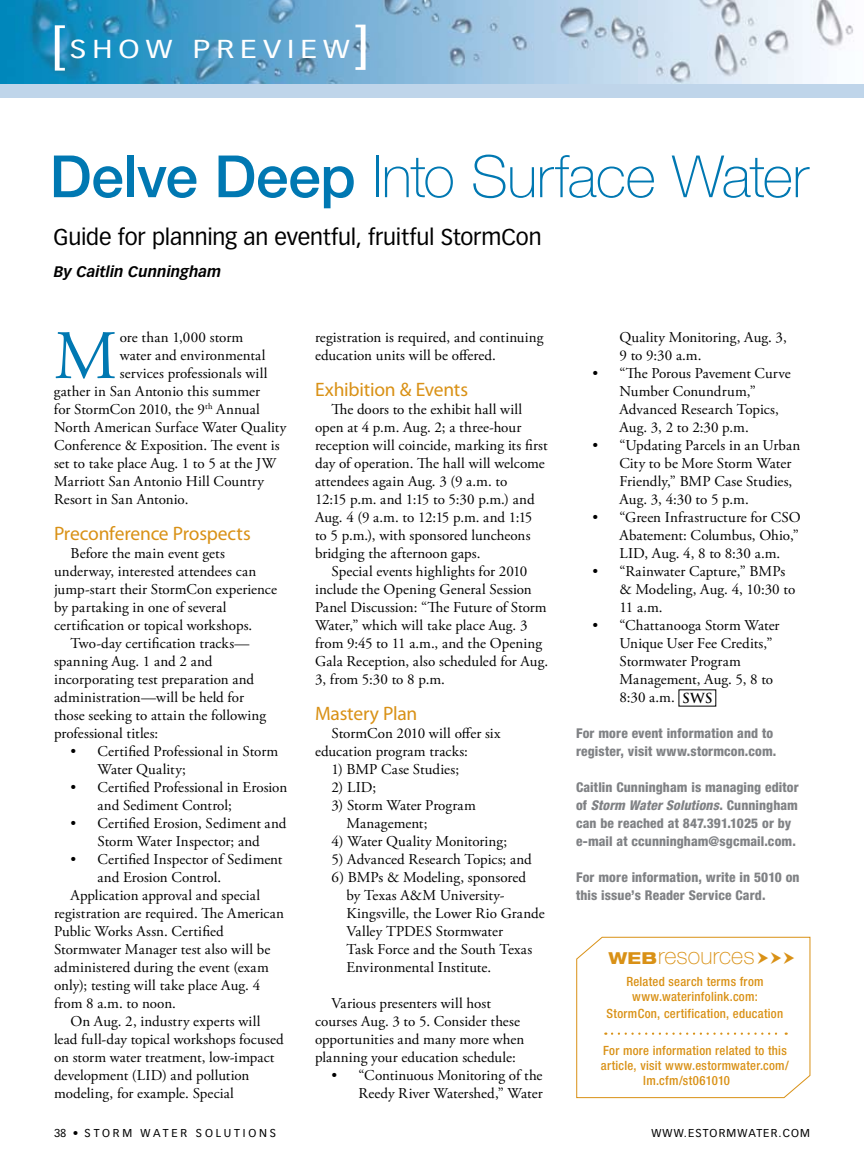
<style>
.page{position:relative;width:864px;height:1161px;background:#fff}
.page>*{position:absolute;margin:0;border:0;box-sizing:border-box;transform-origin:0 0}
.t1{font:69.3px "Adobe Garamond Pro";color:#0078b2}
.t2{font:100 58.35px "Helvetica Neue LT Std";letter-spacing:-.015em;color:#0078b2}
.t3{font:25.5px "Vectora LT Std";color:#fff;scale:1.18 1}
.t4{font:100 23.25px "Helvetica Neue LT Std";letter-spacing:.005em;color:#d99116}
.t5{font:22.5px "Vectora LT Std";letter-spacing:-.01em;color:#000}
.t6{font:19.5px "Myriad Pro";letter-spacing:-.01em;color:#d99116}
.t7{font:15px/18px "Adobe Garamond Pro";letter-spacing:.005em;color:#000}
.t8{font:italic 700 15px "Vectora LT Std";color:#000}
.t9{font:800 condensed 13.5px/18px "Helvetica Neue LT Std";letter-spacing:.01em;color:#808285}
.t10{font:500 condensed 12.75px/15px "Helvetica Neue LT Std";letter-spacing:.02em;color:#d99116;text-align:center}
.t11{font:11.25px "Vectora LT Std";letter-spacing:.25em;color:#000}
.s1{font-size:51px}
.s2{font-weight:500}
.s3{font-family:"Trajan Pro";font-weight:700;font-size:13.5px}
.s4{font-style:italic}
.s5{font-weight:800;font-stretch:expanded;font-size:16.5px}
</style>
<div class="page">
<div style="left:0;top:0;width:864px;height:97px;background:#bfd5ea"></div>
<img style="left:0;top:0;width:864px;height:84px">
<svg style="left:576px;top:937px;width:235px;height:161px"></svg>
<h3 class="t3" style="left:51px;top:34px;width:81px"><span class="s1">[</span>SHOW</h3>
<h3 class="t3" style="left:193px;top:34px;width:151px">PRE VIEW<span class="s1">]</span></h3>
<h2 class="t2" style="left:50px;top:143px;width:761px"><span class="s2">Delve Deep</span> Into Surface Water</h2>
<h3 class="t5" style="left:54px;top:223px;width:490px">GUIDE FOR PLANNING AN EVENTFUL, FRUITFUL STORMCON</h3>
<p class="t8" style="left:54px;top:263px;width:169px">By Caitlin Cunningham</p>
<h1 class="t1" style="left:54px;top:314px;width:65px">M</h1>
<p class="t7" style="left:120px;top:329px;width:125px">ore than 1,000 storm</p>
<p class="t7" style="left:120px;top:347px;width:147px">water and environmental</p>
<p class="t7" style="left:120px;top:365px;width:149px">services professionals will</p>
<p class="t7" style="left:54px;top:383px;width:208px">gather in San Antonio this summer</p>
<p class="t7" style="left:54px;top:401px;width:208px">for StormCon 2010, the 9<sup>th</sup> Annual</p>
<p class="t7" style="left:54px;top:419px;width:234px">North American Surface Water Quality</p>
<p class="t7" style="left:54px;top:437px;width:227px">Conference &amp; Exposition. The event is</p>
<p class="t7" style="left:54px;top:455px;width:224px">set to take place Aug. 1 to 5 at the JW</p>
<p class="t7" style="left:54px;top:473px;width:212px">Marriott San Antonio Hill Country</p>
<p class="t7" style="left:54px;top:491px;width:136px">Resort in San Antonio.</p>
<h3 class="t6" style="left:54px;top:523px;width:198px">Preconference Prospects</h3>
<p class="t7" style="left:70px;top:545px;width:156px">Before the main event gets</p>
<p class="t7" style="left:54px;top:563px;width:204px">underway, interested attendees can</p>
<p class="t7" style="left:54px;top:581px;width:225px">jump-start their StormCon experience</p>
<p class="t7" style="left:54px;top:599px;width:174px">by partaking in one of several</p>
<p class="t7" style="left:54px;top:617px;width:200px">certification or topical workshops.</p>
<p class="t7" style="left:70px;top:635px;width:181px">Two-day certification tracks—</p>
<p class="t7" style="left:54px;top:653px;width:160px">spanning Aug. 1 and 2 and</p>
<p class="t7" style="left:54px;top:671px;width:202px">incorporating test preparation and</p>
<p class="t7" style="left:54px;top:689px;width:192px">administration—will be held for</p>
<p class="t7" style="left:54px;top:707px;width:214px">those seeking to attain the following</p>
<p class="t7" style="left:54px;top:725px;width:106px">professional titles:</p>
<p class="t7" style="left:98px;top:743px;width:182px;text-indent:-27px">• Certified Professional in Storm<br>Water Quality;</p>
<p class="t7" style="left:98px;top:779px;width:191px;text-indent:-27px">• Certified Professional in Erosion and Sediment Control;</p>
<p class="t7" style="left:70px;top:815px;width:217px;text-align:center">• Certified Erosion, Sediment and<br>Storm Water Inspector; and</p>
<p class="t7" style="left:70px;top:851px;width:214px">• Certified Inspector of Sediment</p>
<p class="t7" style="left:98px;top:869px;width:125px">and Erosion Control.</p>
<p class="t7" style="left:70px;top:887px;width:191px">Application approval and special</p>
<p class="t7" style="left:54px;top:905px;width:232px">registration are required. The American</p>
<p class="t7" style="left:54px;top:923px;width:171px">Public Works Assn. Certified</p>
<p class="t7" style="left:54px;top:941px;width:218px">Stormwater Manager test also will be</p>
<p class="t7" style="left:54px;top:959px;width:216px">administered during the event (exam</p>
<p class="t7" style="left:54px;top:977px;width:208px">only); testing will take place Aug. 4</p>
<p class="t7" style="left:54px;top:995px;width:123px">from 8 a.m. to noon.</p>
<p class="t7" style="left:70px;top:1013px;width:191px">On Aug. 2, industry experts will</p>
<p class="t7" style="left:54px;top:1031px;width:231px">lead full-day topical workshops focused</p>
<p class="t7" style="left:54px;top:1049px;width:222px">on storm water treatment, low-impact</p>
<p class="t7" style="left:54px;top:1067px;width:197px">development (LID) and pollution</p>
<p class="t7" style="left:54px;top:1085px;width:181px">modeling, for example. Special</p>
<p class="t7" style="left:315px;top:329px;width:230px">registration is required, and continuing education units will be offered.</p>
<h3 class="t6" style="left:315px;top:379px;width:155px">Exhibition &amp; Events</h3>
<p class="t7" style="left:315px;top:401px;width:234px;text-indent:16px">The doors to the exhibit hall will open at 4 p.m. Aug. 2; a three-hour reception will coincide, marking its first day of operation. The hall will welcome attendees again Aug. 3 (9 a.m. to<br>12:15 p.m. and 1:15 to 5:30 p.m.) and Aug. 4 (9 a.m. to 12:15 p.m. and 1:15 to 5 p.m.), with sponsored luncheons bridging the afternoon gaps.</p>
<p class="t7" style="left:315px;top:563px;width:235px;text-indent:16px">Special events highlights for 2010 include the Opening General Session Panel Discussion: “The Future of Storm Water,” which will take place Aug. 3 from 9:45 to 11 a.m., and the Opening Gala Reception, also scheduled for Aug.<br>3, from 5:30 to 8 p.m.</p>
<h3 class="t6" style="left:315px;top:703px;width:104px">Mastery Plan</h3>
<p class="t7" style="left:315px;top:725px;width:187px;text-indent:16px">StormCon 2010 will offer six education program tracks:</p>
<p class="t7" style="left:332px;top:761px;width:129px">1) BMP Case Studies;</p>
<p class="t7" style="left:332px;top:779px;width:46px">2) LID;</p>
<p class="t7" style="left:346px;top:797px;width:131px;text-indent:-15px">3) Storm Water Program<br>Management;</p>
<p class="t7" style="left:332px;top:833px;width:177px">4) Water Quality Monitoring;</p>
<p class="t7" style="left:332px;top:851px;width:202px">5) Advanced Research Topics; and</p>
<p class="t7" style="left:346px;top:869px;width:200px;text-indent:-15px">6) BMPs &amp; Modeling, sponsored<br>by Texas A&amp;M University-<br>Kingsville, the Lower Rio Grande<br>Valley TPDES Stormwater<br>Task Force and the South Texas<br>Environmental Institute.</p>
<p class="t7" style="left:315px;top:995px;width:211px;text-indent:16px">Various presenters will host courses Aug. 3 to 5. Consider these opportunities and many more when planning your education schedule:</p>
<p class="t7" style="left:332px;top:1067px;width:213px;text-align:right">• “Continuous Monitoring of the<br>Reedy River Watershed,” Water</p>
<p class="t7" style="left:620px;top:329px;width:169px">Quality Monitoring, Aug. 3,<br>9 to 9:30 a.m.</p>
<p class="t7" style="left:620px;top:365px;width:173px;text-indent:-27px">• “The Porous Pavement Curve<br>Number Conundrum,”<br>Advanced Research Topics,<br>Aug. 3, 2 to 2:30 p.m.</p>
<p class="t7" style="left:620px;top:437px;width:182px;text-indent:-27px">• “Updating Parcels in an Urban<br>City to be More Storm Water<br>Friendly,” BMP Case Studies,<br>Aug. 3, 4:30 to 5 p.m.</p>
<p class="t7" style="left:620px;top:509px;width:183px;text-align:justify;text-indent:-27px">• “Green Infrastructure for CSO Abatement: Columbus, Ohio,” LID, Aug. 4, 8 to 8:30 a.m.</p>
<p class="t7" style="left:620px;top:563px;width:177px;text-indent:-27px">• “Rainwater Capture,” BMPs &amp; Modeling, Aug. 4, 10:30 to<br>11 a.m.</p>
<p class="t7" style="left:620px;top:617px;width:162px;text-indent:-27px">• “Chattanooga Storm Water<br>Unique User Fee Credits,”<br>Stormwater Program<br>Management, Aug. 5, 8 to<br>8:30 a.m. <span class="s3">SWS</span></p>
<p class="t9" style="left:576px;top:724px;width:202px">For more event information and to register, visit www.stormcon.com.</p>
<p class="t9" style="left:576px;top:778px;width:224px">Caitlin Cunningham is managing editor of <span class="s4">Storm Water Solutions</span>. Cunningham can be reached at 847.391.1025 or by e-mail at ccunningham@sgcmail.com.</p>
<p class="t9" style="left:576px;top:868px;width:225px">For more information, write in 5010 on this issue’s Reader Service Card.</p>
<h3 class="t4" style="left:608px;top:942px;width:148px"><span class="s5">WEB</span>resources</h3>
<p class="t10" style="left:626px;top:974px;width:139px">Related search terms from www.waterinfolink.com:</p>
<p class="t10" style="left:607px;top:1006px;width:178px">StormCon, certification, education</p>
<p class="t10" style="left:603px;top:1043px;width:185px">For more information related to this</p>
<p class="t10" style="left:601px;top:1058px;width:190px">article, visit www.estormwater.com/</p>
<p class="t10" style="left:643px;top:1073px;width:88px">lm.cfm/st061010</p>
<p class="t11" style="left:54px;top:1127px;width:224px">38 • STORM WATER SOLUTIONS</p>
<p class="t11" style="left:652px;top:1127px;width:12px">WWW</p>
<p class="t11" style="left:684px;top:1127px;width:14px">.ESTORMWATER</p>
<p class="t11" style="left:778px;top:1127px;width:23px">.COM</p>
</div>
